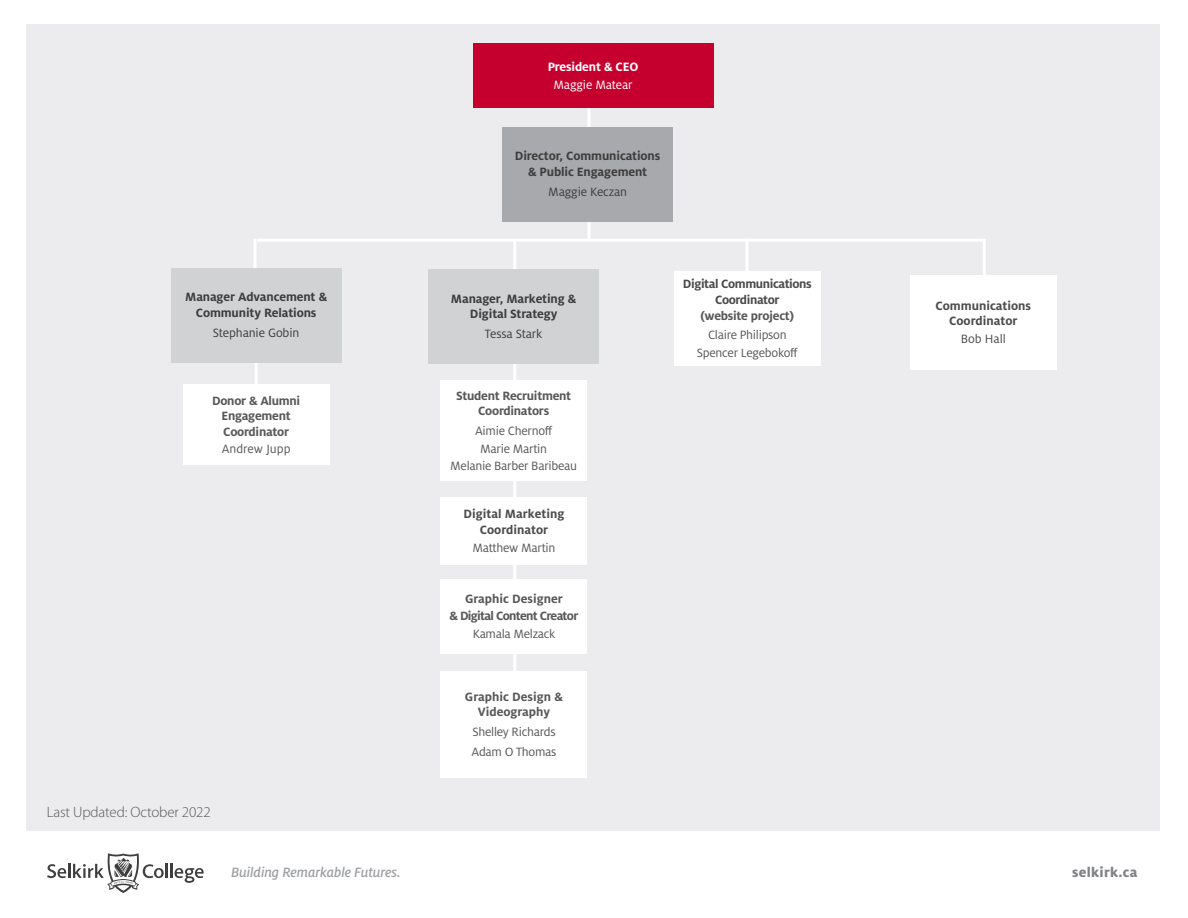
<style>
.page{position:relative;width:1188px;height:918px;background:#fff}
.page>*{position:absolute;margin:0;border:0;box-sizing:border-box;transform-origin:0 0}
.t1{font:italic 500 15px "Milo OT";letter-spacing:-.01em;color:#9d9fa2}
.t2{font:300 15px "Myriad Pro";letter-spacing:-.01em;color:#57585a}
.t3{font:800 15px "Milo OT";letter-spacing:.02em;color:#808285}
.t4{font:13.35px "Milo OT";letter-spacing:-.02em;color:#57585a}
.t5{font:700 13.35px/15.6px "Milo OT";letter-spacing:-.01em;color:#3e3e3f;text-align:center}
.t6{font:700 13.35px/15.6px "Milo OT";letter-spacing:-.02em;color:#57585a;text-align:center}
.t7{font:700 13.35px/15.6px "Milo OT";color:#4b4c4d;text-align:center}
.t8{font:700 13.35px/15.6px "Milo OT";letter-spacing:-.03em;color:#4b4c4d;text-align:center}
.t9{font:700 13.35px/15.6px "Milo OT";color:#57585a;text-align:center}
.t10{font:13.35px "Milo OT";letter-spacing:-.01em;color:#3e3e3f}
.t11{font:700 13.35px/18px "Milo OT";letter-spacing:-.05em;color:#57585a;text-align:center}
.t12{font:700 13.35px "Milo OT";letter-spacing:-.01em;color:#fff}
.t13{font:13.35px "Milo OT";letter-spacing:-.01em;color:#fff}
.t14{font:13.35px "Milo OT";color:#57585a}
.t15{font:13.35px "Milo OT";color:#4b4c4d}
.s1{font-weight:400}
.s2{color:#57585a}
</style>
<div class="page">
<div style="left:26px;top:25px;width:1134px;height:868px;background:#ececee"></div>
<div style="left:0;top:831px;width:1183px;height:87px;background:#fff"></div>
<hr style="left:170px;top:864px;width:3px;height:14px;background:#3e3e3f">
<svg style="left:175px;top:868px;width:29px;height:15px"></svg>
<svg style="left:47px;top:853px;width:121px;height:40px"></svg>
<hr style="left:257px;top:239px;width:726px;height:3px;background:#fff">
<hr style="left:255px;top:301px;width:3px;height:151px;background:#fff">
<hr style="left:983px;top:239px;width:3px;height:112px;background:#fff">
<hr style="left:746px;top:239px;width:2px;height:112px;background:#fff">
<hr style="left:588px;top:96px;width:3px;height:143px;background:#fff">
<hr style="left:254px;top:239px;width:2px;height:112px;background:#fff">
<hr style="left:513px;top:241px;width:3px;height:503px;background:#fff">
<div style="left:674px;top:271px;width:146px;height:95px;background:#fff"></div>
<div style="left:441px;top:497px;width:146px;height:68px;background:#fff"></div>
<div style="left:441px;top:579px;width:146px;height:74px;background:#fff"></div>
<div style="left:441px;top:671px;width:146px;height:107px;background:#fff"></div>
<div style="left:441px;top:381px;width:146px;height:100px;background:#fff"></div>
<div style="left:183px;top:384px;width:146px;height:81px;background:#fff"></div>
<div style="left:910px;top:275px;width:146px;height:95px;background:#fff"></div>
<div style="left:171px;top:268px;width:170px;height:94px;background:#d1d2d4"></div>
<div style="left:502px;top:127px;width:171px;height:94px;background:#a8a9ad"></div>
<div style="left:429px;top:269px;width:170px;height:94px;background:#d1d2d4"></div>
<div style="left:473px;top:44px;width:240px;height:64px;background:#c5002e"></div>
<p class="t12" style="left:548px;top:59px;width:92px">President &amp; CEO</p>
<p class="t13" style="left:553px;top:77px;width:81px">Maggie Matear</p>
<p class="t5" style="left:185px;top:289px;width:144px">Manager Advancement &amp;<br>Community Relations</p>
<p class="t10" style="left:213px;top:326px;width:88px">Stephanie Gobin</p>
<p class="t6" style="left:212px;top:393px;width:90px">Donor &amp; Alumni<br>Engagement<br>Coordinator</p>
<p class="t14" style="left:222px;top:442px;width:70px">Andrew Jupp</p>
<p class="t2" style="left:47px;top:803px;width:165px">Last Updated: October 2022</p>
<p class="t5" style="left:515px;top:148px;width:147px">Director, Communications &amp; Public Engagement</p>
<p class="t10" style="left:548px;top:185px;width:80px">Maggie Keczan</p>
<p class="t5" style="left:451px;top:291px;width:127px">Manager, Marketing &amp;<br>Digital Strategy</p>
<p class="t10" style="left:485px;top:327px;width:59px">Tessa Stark</p>
<p class="t6" style="left:456px;top:388px;width:116px">Student Recruitment<br>Coordinators</p>
<p class="t4" style="left:475px;top:424px;width:79px">Aimie Chernoff</p>
<p class="t4" style="left:480px;top:441px;width:69px">Marie Martin</p>
<p class="t4" style="left:450px;top:459px;width:128px">Melanie Barber Baribeau</p>
<p class="t7" style="left:464px;top:506px;width:102px">Digital Marketing<br>Coordinator</p>
<p class="t4" style="left:472px;top:540px;width:85px">Matthew Martin</p>
<p class="t9" style="left:465px;top:591px;width:99px">Graphic Designer</p>
<p class="t11" style="left:450px;top:607px;width:130px">&amp; Digital Content Creator<br><span class="s1">Kamala Melzack</span></p>
<p class="t9" style="left:465px;top:689px;width:100px">Graphic Design &amp;<br>Videography</p>
<p class="t4" style="left:472px;top:725px;width:85px">Shelley Richards</p>
<p class="t4" style="left:472px;top:745px;width:86px">Adam O Thomas</p>
<p class="t8" style="left:683px;top:276px;width:130px">Digital Communications<br>Coordinator<br><span class="s2">(website project)</span></p>
<p class="t4" style="left:708px;top:328px;width:80px">Claire Philipson</p>
<p class="t4" style="left:697px;top:345px;width:102px">Spencer Legebokoff</p>
<p class="t7" style="left:935px;top:298px;width:97px">Communications<br>Coordinator</p>
<p class="t15" style="left:961px;top:332px;width:47px">Bob Hall</p>
<p class="t1" style="left:231px;top:864px;width:171px">Building Remarkable Futures.</p>
<p class="t3" style="left:1072px;top:864px;width:67px">selkirk.ca</p>
</div>
